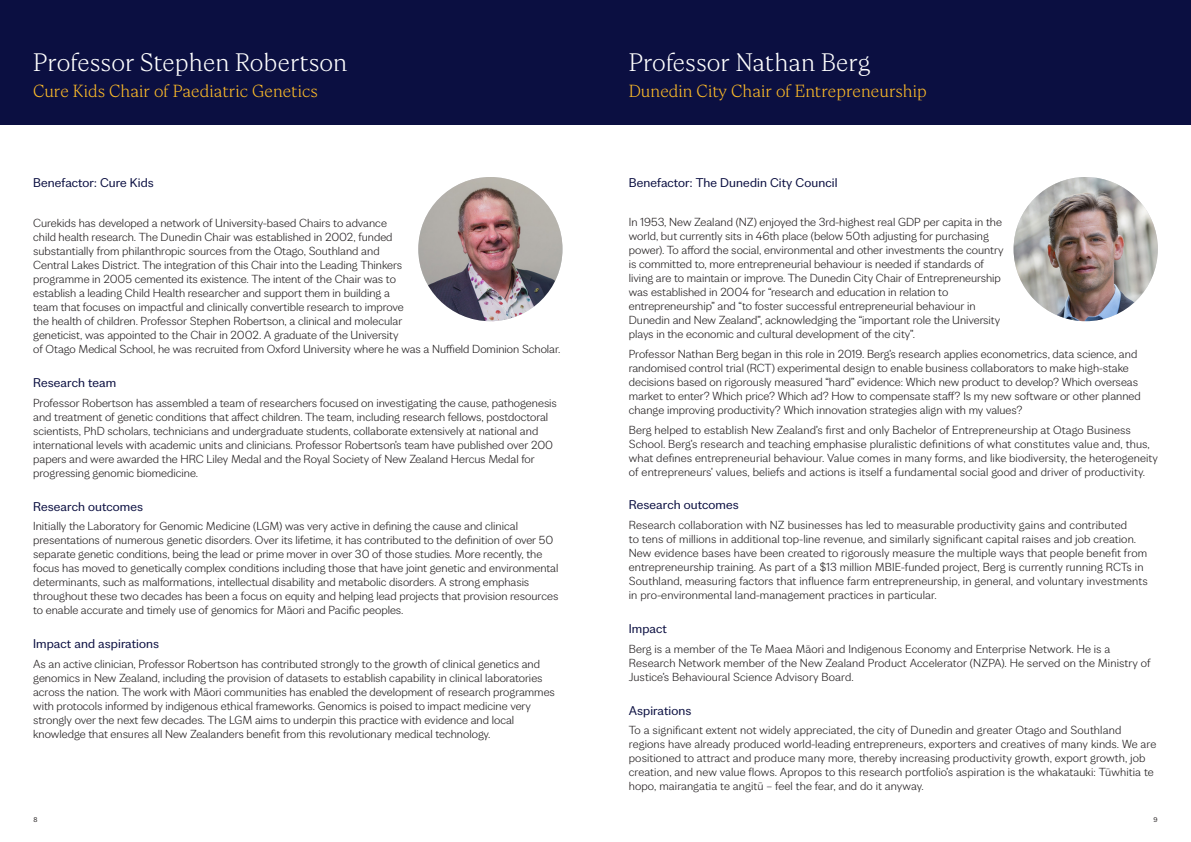
<style>
.page{position:relative;width:1191px;height:842px;background:#fff}
.page>*{position:absolute;margin:0;border:0;box-sizing:border-box;transform-origin:0 0}
.name{font:300 26px "Wickliffe";color:#fff}
.t1{font:300 18px "Wickliffe";color:#fdbb28}
.Body{font:13px "Wickliffe Sans";letter-spacing:.01em;color:#0b0f41}
.Body-2{font:300 12px/14px "Wickliffe Sans";color:#231f20}
.t2{font:7px "Wickliffe Sans";color:#231f20}
</style>
<div class="page">
<div style="left:595px;top:0;width:596px;height:125px;background:#0b0f41"></div>
<div style="left:0;top:0;width:596px;height:125px;background:#0b0f41"></div>
<img style="left:418px;top:177px;width:144px;height:144px;border-radius:72px">
<img style="left:1013px;top:177px;width:144px;height:144px;border-radius:72px">
<p class="name" style="left:33px;top:48px;width:316px">Professor Stephen Robertson</p>
<p class="t1" style="left:33px;top:81px;width:286px">Cure Kids Chair of Paediatric Genetics</p>
<p class="Body" style="left:33px;top:176px;width:122px">Benefactor: Cure Kids</p>
<p class="Body-2" style="left:33px;top:216px;width:529px">Curekids has developed a network of University-based Chairs to advance<br>child health research. The Dunedin Chair was established in 2002, funded<br>substantially from philanthropic sources from the Otago, Southland and<br>Central Lakes District. The integration of this Chair into the Leading Thinkers<br>programme in 2005 cemented its existence. The intent of the Chair was to<br>establish a leading Child Health researcher and support them in building a<br>team that focuses on impactful and clinically convertible research to improve<br>the health of children. Professor Stephen Robertson, a clinical and molecular<br>geneticist, was appointed to the Chair in 2002. A graduate of the University<br>of Otago Medical School, he was recruited from Oxford University where he was a Nuffield Dominion Scholar.</p>
<h2 class="Body" style="left:33px;top:376px;width:85px">Research team</h2>
<p class="Body-2" style="left:33px;top:396px;width:525px">Professor Robertson has assembled a team of researchers focused on investigating the cause, pathogenesis and treatment of genetic conditions that affect children. The team, including research fellows, postdoctoral scientists, PhD scholars, technicians and undergraduate students, collaborate extensively at national and international levels with academic units and clinicians. Professor Robertson’s team have published over 200 papers and were awarded the HRC Liley Medal and the Royal Society of New Zealand Hercus Medal for progressing genomic biomedicine.</p>
<h2 class="Body" style="left:33px;top:499px;width:112px">Research outcomes</h2>
<p class="Body-2" style="left:33px;top:519px;width:527px">Initially the Laboratory for Genomic Medicine (LGM) was very active in defining the cause and clinical presentations of numerous genetic disorders. Over its lifetime, it has contributed to the definition of over 50 separate genetic conditions, being the lead or prime mover in over 30 of those studies. More recently, the focus has moved to genetically complex conditions including those that have joint genetic and environmental determinants, such as malformations, intellectual disability and metabolic disorders. A strong emphasis throughout these two decades has been a focus on equity and helping lead projects that provision resources to enable accurate and timely use of genomics for Māori and Pacific peoples.</p>
<h2 class="Body" style="left:33px;top:637px;width:128px">Impact and aspirations</h2>
<p class="Body-2" style="left:33px;top:657px;width:523px">As an active clinician, Professor Robertson has contributed strongly to the growth of clinical genetics and genomics in New Zealand, including the provision of datasets to establish capability in clinical laboratories across the nation. The work with Māori communities has enabled the development of research programmes with protocols informed by indigenous ethical frameworks. Genomics is poised to impact medicine very strongly over the next few decades. The LGM aims to underpin this practice with evidence and local knowledge that ensures all New Zealanders benefit from this revolutionary medical technology.</p>
<p class="name" style="left:628px;top:48px;width:243px">Professor Nathan Berg</p>
<p class="t1" style="left:628px;top:81px;width:299px">Dunedin City Chair of Entrepreneurship</p>
<p class="Body" style="left:629px;top:176px;width:210px">Benefactor: The Dunedin City Council</p>
<p class="Body-2" style="left:629px;top:215px;width:376px">In 1953, New Zealand (NZ) enjoyed the 3rd-highest real GDP per capita in the world, but currently sits in 46th place (below 50th adjusting for purchasing power). To afford the social, environmental and other investments the country is committed to, more entrepreneurial behaviour is needed if standards of living are to maintain or improve. The Dunedin City Chair of Entrepreneurship was established in 2004 for “research and education in relation to entrepreneurship” and “to foster successful entrepreneurial behaviour in Dunedin and New Zealand”, acknowledging the “important role the University plays in the economic and cultural development of the city”.</p>
<p class="Body-2" style="left:629px;top:347px;width:513px">Professor Nathan Berg began in this role in 2019. Berg’s research applies econometrics, data science, and randomised control trial (RCT) experimental design to enable business collaborators to make high-stake decisions based on rigorously measured “hard” evidence: Which new product to develop? Which overseas market to enter? Which price? Which ad? How to compensate staff? Is my new software or other planned change improving productivity? Which innovation strategies align with my values?</p>
<p class="Body-2" style="left:629px;top:423px;width:530px">Berg helped to establish New Zealand’s first and only Bachelor of Entrepreneurship at Otago Business School. Berg’s research and teaching emphasise pluralistic definitions of what constitutes value and, thus, what defines entrepreneurial behaviour. Value comes in many forms, and like biodiversity, the heterogeneity of entrepreneurs’ values, beliefs and actions is itself a fundamental social good and driver of productivity.</p>
<h2 class="Body" style="left:629px;top:498px;width:112px">Research outcomes</h2>
<p class="Body-2" style="left:629px;top:518px;width:520px">Research collaboration with NZ businesses has led to measurable productivity gains and contributed<br>to tens of millions in additional top-line revenue, and similarly significant capital raises and job creation.<br>New evidence bases have been created to rigorously measure the multiple ways that people benefit from entrepreneurship training. As part of a $13 million MBIE-funded project, Berg is currently running RCTs in Southland, measuring factors that influence farm entrepreneurship, in general, and voluntary investments in pro-environmental land-management practices in particular.</p>
<h2 class="Body" style="left:629px;top:622px;width:40px">Impact</h2>
<p class="Body-2" style="left:629px;top:642px;width:523px">Berg is a member of the Te Maea Māori and Indigenous Economy and Enterprise Network. He is a<br>Research Network member of the New Zealand Product Accelerator (NZPA). He served on the Ministry of<br>Justice’s Behavioural Science Advisory Board.</p>
<h2 class="Body" style="left:629px;top:703px;width:64px">Aspirations</h2>
<p class="Body-2" style="left:629px;top:723px;width:529px">To a significant extent not widely appreciated, the city of Dunedin and greater Otago and Southland regions have already produced world-leading entrepreneurs, exporters and creatives of many kinds. We are positioned to attract and produce many more, thereby increasing productivity growth, export growth, job creation, and new value flows. Apropos to this research portfolio’s aspiration is the whakatauki: Tūwhitia te hopo, mairangatia te angitū – feel the fear, and do it anyway.</p>
<p class="t2" style="left:33px;top:816px;width:6px">8</p>
<p class="t2" style="left:1153px;top:816px;width:6px">9</p>
</div>
